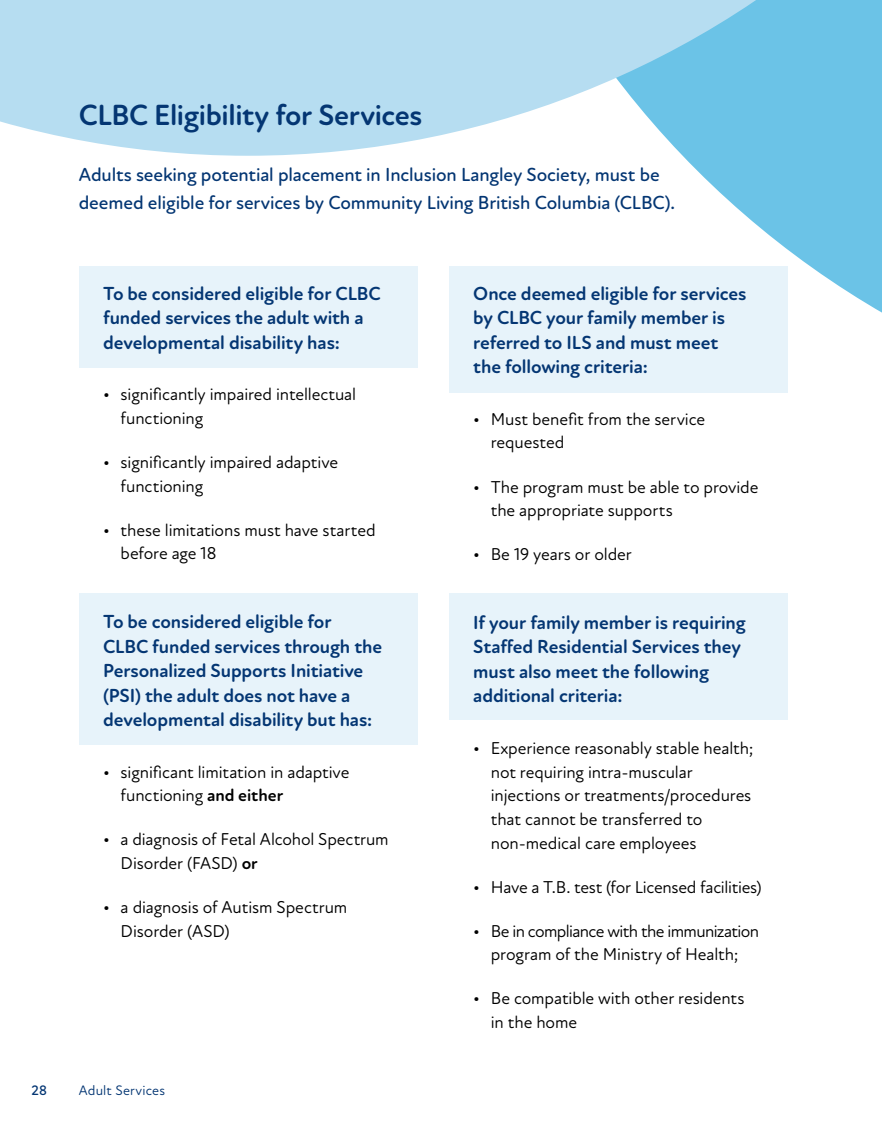
<style>
.page{position:relative;width:882px;height:1134px;background:#fff}
.page>*{position:absolute;margin:0;border:0;box-sizing:border-box;transform-origin:0 0}
.t1{font:700 29.75px "New Atten Round";letter-spacing:-.015em;color:#043673}
.t2{font:700 19.25px/24.5px "New Atten Round";letter-spacing:-.005em;color:#043673}
.t3{font:500 19.25px/28px "New Atten Round";letter-spacing:-.01em;color:#043673}
.t4{font:17.5px/23.6px "New Atten Round";letter-spacing:-.005em;color:#000}
.t5{font:17.5px/23.6px "New Atten Round";letter-spacing:-.035em;color:#000;text-align:center}
.t6{font:14px "New Atten Round";letter-spacing:.015em;color:#043673}
.t7{font:500 14px "New Atten Round";color:#043673}
.s1{font-weight:700}
</style>
<div class="page">
<svg style="left:449px;top:156px;width:433px;height:237px"></svg>
<svg style="left:0;top:0;width:882px;height:156px;background:#abdaf0"></svg>
<div style="left:79px;top:266px;width:338px;height:102px;background:#e7f3fa"></div>
<div style="left:79px;top:593px;width:338px;height:151px;background:#e7f3fa"></div>
<div style="left:449px;top:266px;width:339px;height:126px;background:#e7f3fa"></div>
<div style="left:449px;top:593px;width:339px;height:127px;background:#e7f3fa"></div>
<h1 class="t1" style="left:79px;top:97px;width:345px">CLBC Eligibility for Services</h1>
<p class="t3" style="left:79px;top:161px;width:598px">Adults seeking potential placement in Inclusion Langley Society, must be deemed eligible for services by Community Living British Columbia (CLBC).</p>
<p class="t2" style="left:103px;top:281px;width:279px">To be considered eligible for CLBC funded services the adult with a developmental disability has:</p>
<p class="t4" style="left:121px;top:383px;width:237px;text-indent:-17px">• significantly impaired intellectual functioning</p>
<p class="t4" style="left:121px;top:451px;width:219px;text-indent:-17px">• significantly impaired adaptive functioning</p>
<p class="t4" style="left:121px;top:518px;width:257px;text-indent:-17px">• these limitations must have started before age 18</p>
<p class="t2" style="left:103px;top:610px;width:281px">To be considered eligible for<br>CLBC funded services through the<br>Personalized Supports Initiative (PSI) the adult does not have a developmental disability but has:</p>
<p class="t4" style="left:121px;top:760px;width:230px;text-indent:-17px">• significant limitation in adaptive functioning <span class="s1">and either</span></p>
<p class="t4" style="left:121px;top:828px;width:270px;text-indent:-18px">• a diagnosis of Fetal Alcohol Spectrum<br>Disorder (FASD) <span class="s1">or</span></p>
<p class="t4" style="left:121px;top:896px;width:228px;text-indent:-17px">• a diagnosis of Autism Spectrum<br>Disorder (ASD)</p>
<p class="t7" style="left:32px;top:1082px;width:17px">28</p>
<p class="t6" style="left:79px;top:1082px;width:88px">Adult Services</p>
<p class="t2" style="left:473px;top:281px;width:275px">Once deemed eligible for services by CLBC your family member is referred to ILS and must meet the following criteria:</p>
<p class="t4" style="left:491px;top:407px;width:216px;text-indent:-18px">• Must benefit from the service requested</p>
<p class="t4" style="left:491px;top:475px;width:269px;text-indent:-18px">• The program must be able to provide the appropriate supports</p>
<p class="t4" style="left:473px;top:543px;width:160px">• Be 19 years or older</p>
<p class="t2" style="left:473px;top:611px;width:274px">If your family member is requiring<br>Staffed Residential Services they must also meet the following additional criteria:</p>
<p class="t4" style="left:491px;top:737px;width:264px;text-indent:-18px">• Experience reasonably stable health; not requiring intra-muscular injections or treatments/procedures that cannot be transferred to non-medical care employees</p>
<p class="t4" style="left:473px;top:875px;width:290px">• Have a T.B. test (for Licensed facilities)</p>
<p class="t5" style="left:473px;top:919px;width:287px">• Be in compliance with the immunization program of the Ministry of Health;</p>
<p class="t4" style="left:491px;top:987px;width:255px;text-indent:-17px">• Be compatible with other residents in the home</p>
</div>
